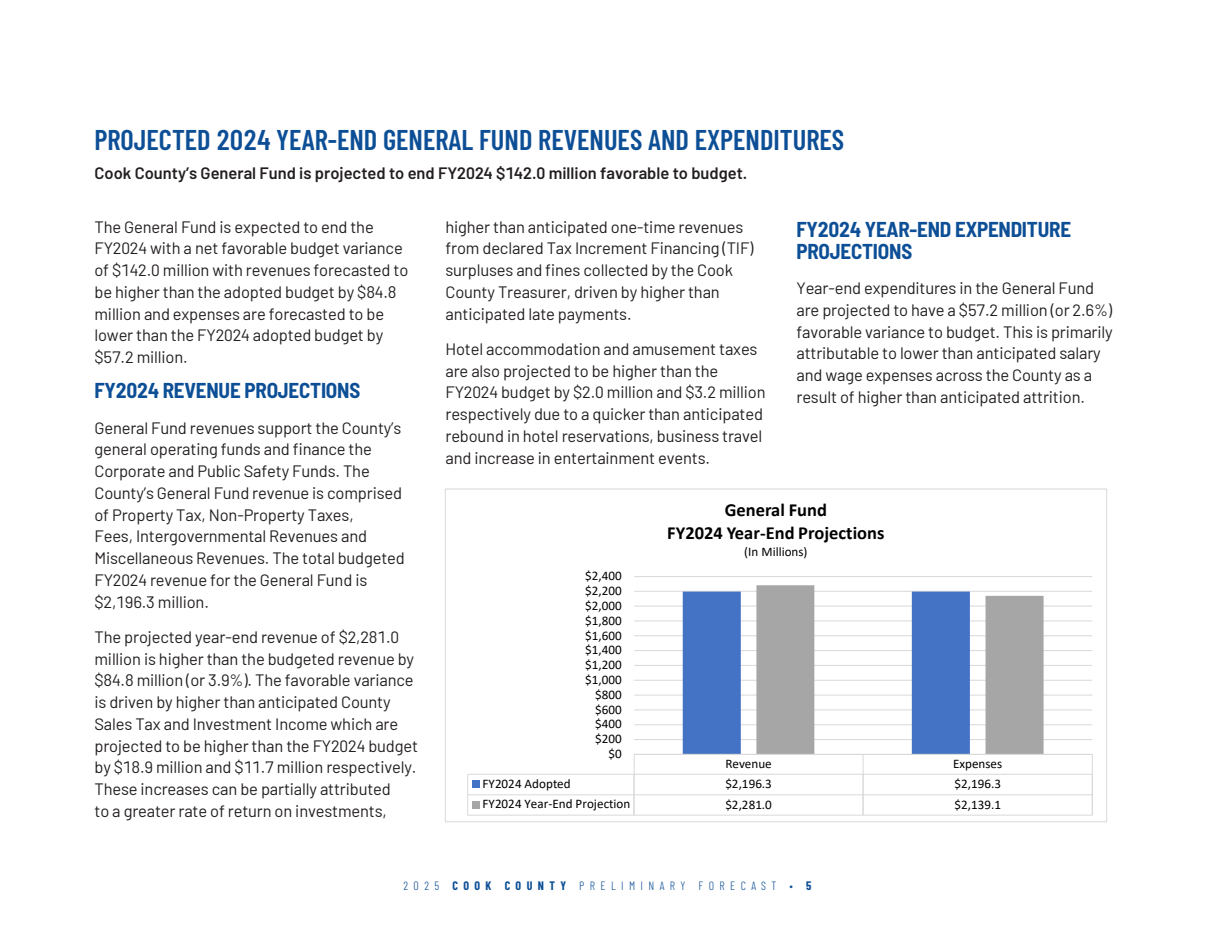
<style>
.page{position:relative;width:1215px;height:945px;background:#fff}
.page>*{position:absolute;margin:0;border:0;box-sizing:border-box;transform-origin:0 0}
.SUB_HEAD{font:600 28.5px "Barlow Condensed";color:#0d4f96}
.TEXT{font:700 semi-condensed 21px/21.8px "Barlow";letter-spacing:-.01em;color:#0d4f96}
.t1{font:700 18.45px/22.5px "Calibri";color:#000;text-align:center}
.TEXT-2{font:16.5px/21.8px "Barlow";letter-spacing:-.01em;color:#231f20}
.Subheading_Caption{font:600 16.5px "Barlow";color:#231f20}
.t2{font:13.05px "Calibri";color:#000}
.t3{font:300 12px "Barlow Condensed";letter-spacing:.45em;color:#0d4f96}
.s1{font-weight:700}
</style>
<div class="page">
<hr style="left:634px;top:739px;width:458px;height:1px;background:#d9d9d9">
<hr style="left:634px;top:724px;width:458px;height:1px;background:#d9d9d9">
<hr style="left:634px;top:709px;width:458px;height:1px;background:#d9d9d9">
<hr style="left:634px;top:695px;width:458px;height:1px;background:#d9d9d9">
<hr style="left:634px;top:680px;width:458px;height:1px;background:#d9d9d9">
<hr style="left:634px;top:665px;width:458px;height:1px;background:#d9d9d9">
<hr style="left:634px;top:650px;width:458px;height:1px;background:#d9d9d9">
<hr style="left:634px;top:635px;width:458px;height:1px;background:#d9d9d9">
<hr style="left:634px;top:620px;width:458px;height:1px;background:#d9d9d9">
<hr style="left:634px;top:606px;width:458px;height:1px;background:#d9d9d9">
<hr style="left:634px;top:591px;width:458px;height:1px;background:#d9d9d9">
<hr style="left:634px;top:576px;width:458px;height:1px;background:#d9d9d9">
<svg style="left:683px;top:592px;width:73px;height:162px;fill:#4472c4"></svg>
<svg style="left:756px;top:585px;width:288px;height:169px"></svg>
<svg style="left:467px;top:754px;width:626px;height:62px"></svg>
<div style="left:472px;top:801px;width:8px;height:7px;background:#a6a6a6"></div>
<p class="SUB_HEAD" style="left:94px;top:119px;width:751px">PROJECTED 2024 YEAR-END GENERAL FUND REVENUES AND EXPENDITURES</p>
<p class="Subheading_Caption" style="left:94px;top:160px;width:654px">Cook County’s General Fund is projected to end FY2024 $142.0 million favorable to budget.</p>
<p class="TEXT-2" style="left:94px;top:214px;width:315px">The General Fund is expected to end the FY2024 with a net favorable budget variance of $142.0 million with revenues forecasted to be higher than the adopted budget by $84.8 million and expenses are forecasted to be lower than the FY2024 adopted budget by $57.2 million.</p>
<p class="TEXT" style="left:94px;top:378px;width:267px">FY2024 REVENUE PROJECTIONS</p>
<p class="TEXT-2" style="left:94px;top:415px;width:312px">General Fund revenues support the County’s general operating funds and finance the Corporate and Public Safety Funds. The County’s General Fund revenue is comprised of Property Tax, Non-Property Taxes,<br>Fees, Intergovernmental Revenues and Miscellaneous Revenues. The total budgeted FY2024 revenue for the General Fund is $2,196.3 million.</p>
<p class="TEXT-2" style="left:94px;top:625px;width:325px">The projected year-end revenue of $2,281.0 million is higher than the budgeted revenue by $84.8 million (or 3.9%). The favorable variance is driven by higher than anticipated County Sales Tax and Investment Income which are projected to be higher than the FY2024 budget by $18.9 million and $11.7 million respectively.<br>These increases can be partially attributed<br>to a greater rate of return on investments,</p>
<p class="TEXT-2" style="left:446px;top:214px;width:310px">higher than anticipated one-time revenues from declared Tax Increment Financing (TIF) surpluses and fines collected by the Cook County Treasurer, driven by higher than anticipated late payments.</p>
<p class="TEXT-2" style="left:446px;top:337px;width:322px">Hotel accommodation and amusement taxes are also projected to be higher than the FY2024 budget by $2.0 million and $3.2 million respectively due to a quicker than anticipated rebound in hotel reservations, business travel and increase in entertainment events.</p>
<p class="TEXT" style="left:796px;top:217px;width:276px">FY2024 YEAR-END EXPENDITURE<br>PROJECTIONS</p>
<p class="TEXT-2" style="left:796px;top:276px;width:318px">Year-end expenditures in the General Fund are projected to have a $57.2 million (or 2.6%) favorable variance to budget. This is primarily attributable to lower than anticipated salary and wage expenses across the County as a result of higher than anticipated attrition.</p>
<p class="t2" style="left:585px;top:567px;width:38px">$2,400</p>
<p class="t2" style="left:585px;top:582px;width:38px">$2,200</p>
<p class="t2" style="left:585px;top:596px;width:38px">$2,000</p>
<p class="t2" style="left:585px;top:611px;width:38px">$1,800</p>
<p class="t2" style="left:585px;top:626px;width:38px">$1,600</p>
<p class="t2" style="left:585px;top:641px;width:38px">$1,400</p>
<p class="t2" style="left:585px;top:656px;width:38px">$1,200</p>
<p class="t2" style="left:585px;top:670px;width:38px">$1,000</p>
<p class="t2" style="left:595px;top:685px;width:28px">$800</p>
<p class="t2" style="left:595px;top:700px;width:28px">$600</p>
<p class="t2" style="left:595px;top:715px;width:28px">$400</p>
<p class="t2" style="left:595px;top:730px;width:28px">$200</p>
<p class="t2" style="left:608px;top:745px;width:15px">$0</p>
<p class="t1" style="left:667px;top:499px;width:219px">General Fund<br>FY2024 Year‐End Projections</p>
<p class="t2" style="left:744px;top:543px;width:65px">(In Millions)</p>
<p class="t2" style="left:725px;top:755px;width:48px">Revenue</p>
<p class="t2" style="left:953px;top:755px;width:51px">Expenses</p>
<p class="t2" style="left:483px;top:774px;width:90px">FY2024 Adopted</p>
<p class="t2" style="left:725px;top:775px;width:48px">$2,196.3</p>
<p class="t2" style="left:954px;top:775px;width:48px">$2,196.3</p>
<p class="t2" style="left:483px;top:795px;width:149px">FY2024 Year‐End Projection</p>
<p class="t2" style="left:725px;top:795px;width:48px">$2,281.0</p>
<p class="t2" style="left:954px;top:795px;width:48px">$2,139.1</p>
<p class="t3" style="left:404px;top:877px;width:409px">2025 <span class="s1">COOK COUNTY</span> PRELIMINARY FORECAST • <span class="s1">5</span></p>
</div>
